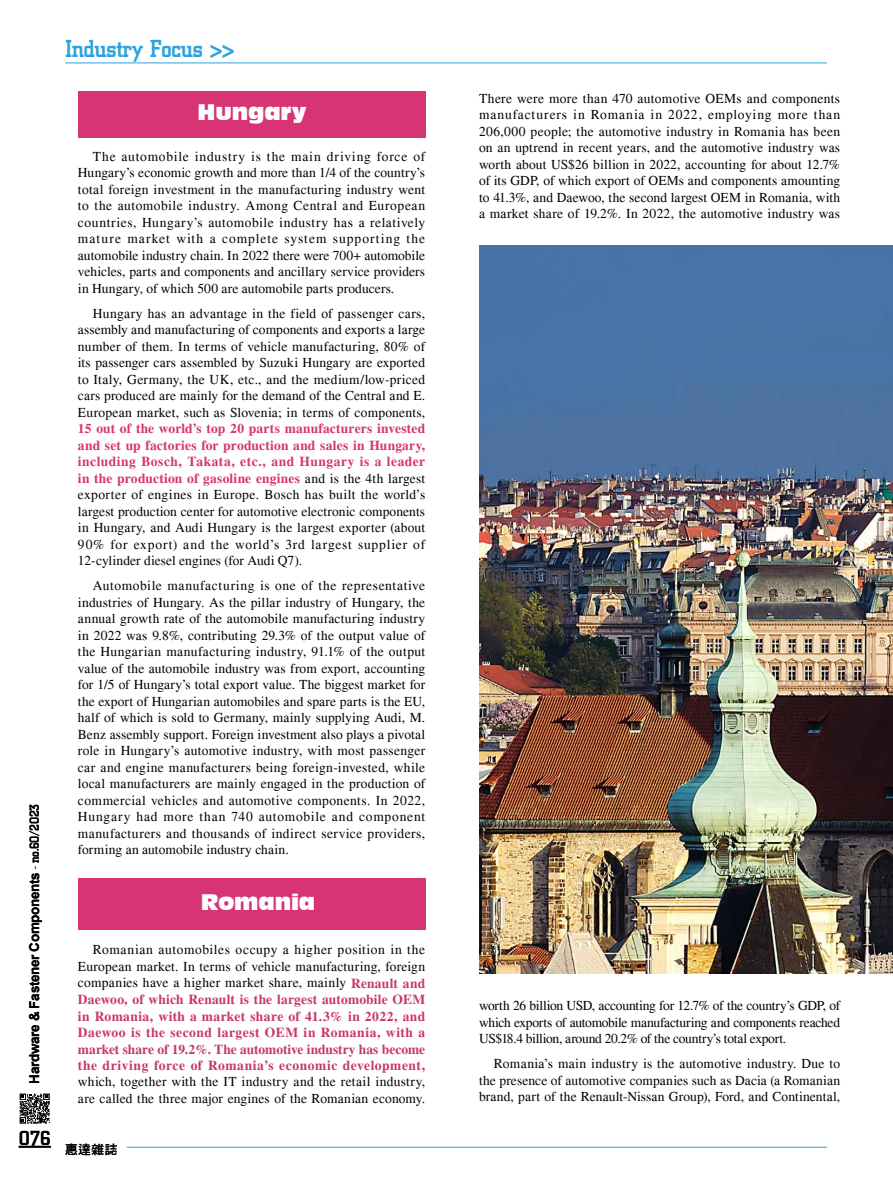
<style>
.page{position:relative;width:893px;height:1191px;background:#fff}
.page>*{position:absolute;margin:0;border:0;box-sizing:border-box;transform-origin:0 0}
.t1{font:500 25.5px "City D";letter-spacing:-.025em;color:#2da3dd}
.t2{font:21px "Incised 901 BT Compact";letter-spacing:-.005em;color:#fff}
.t3{font:500 21px "City D";color:#000}
.t4{font:13.5px/16.5px "Times";letter-spacing:.01em;color:#030104;text-align:justify}
.t5{font:700 13.5px/16.5px "Times";letter-spacing:.04em;color:#c9356e;text-align:justify}
.t6{font:700 13.5px "Arial";letter-spacing:-.025em;color:#000}
.t7{font:12.75px "DF Hei Std W7";color:#000}
.s1{font-family:"City D";font-weight:500}
.s2{font-weight:700;color:#d73375}
.s3{font-weight:400;color:#030104}
</style>
<div class="page">
<div style="left:78px;top:878px;width:347px;height:51px;background:#d73375"></div>
<img style="left:479px;top:246px;width:414px;height:727px">
<div style="left:78px;top:91px;width:347px;height:47px;background:#d73375"></div>
<hr style="left:19px;top:1145px;width:32px;height:2px;background:#000">
<hr style="left:65px;top:63px;width:762px;height:1px;background:#2da3dd">
<hr style="left:127px;top:1147px;width:700px;height:1px;background:#2da3dd">
<svg style="left:20px;top:1093px;width:30px;height:30px"></svg>
<h1 class="t1" style="left:65px;top:35px;width:171px">Industry Focus &gt;&gt;</h1>
<p class="t6" style="left:25px;top:1083px;width:281px;rotate:-90deg">Hardware &amp; Fastener Components <span class="s1">- no.60/2023</span></p>
<h2 class="t3" style="left:19px;top:1126px;width:34px">076</h2>
<h2 class="t2" style="left:198px;top:100px;width:110px">Hungary</h2>
<p class="t4" style="left:78px;top:148px;width:349px;text-indent:15px">The automobile industry is the main driving force of Hungary’s economic growth and more than 1/4 of the country’s total foreign investment in the manufacturing industry went to the automobile industry. Among Central and European countries, Hungary’s automobile industry has a relatively mature market with a complete system supporting the automobile industry chain. In 2022 there were 700+ automobile vehicles, parts and components and ancillary service providers in Hungary, of which 500 are automobile parts producers.</p>
<p class="t4" style="left:78px;top:305px;width:349px;text-indent:15px">Hungary has an advantage in the field of passenger cars, assembly and manufacturing of components and exports a large number of them. In terms of vehicle manufacturing, 80% of its passenger cars assembled by Suzuki Hungary are exported to Italy, Germany, the UK, etc., and the medium/low-priced cars produced are mainly for the demand of the Central and E.<br>European market, such as Slovenia; in terms of components,</p>
<p class="t4" style="left:78px;top:420px;width:349px"><span class="s2">15 out of the world’s top 20 parts manufacturers invested and set up factories for production and sales in Hungary, including Bosch, Takata, etc., and Hungary is a leader in the production of gasoline engines</span> and is the 4th largest exporter of engines in Europe. Bosch has built the world’s largest production center for automotive electronic components in Hungary, and Audi Hungary is the largest exporter (about 90% for export) and the world’s 3rd largest supplier of 12-cylinder diesel engines (for Audi Q7).</p>
<p class="t4" style="left:78px;top:577px;width:349px;text-indent:15px">Automobile manufacturing is one of the representative industries of Hungary. As the pillar industry of Hungary, the annual growth rate of the automobile manufacturing industry in 2022 was 9.8%, contributing 29.3% of the output value of the Hungarian manufacturing industry, 91.1% of the output value of the automobile industry was from export, accounting for 1/5 of Hungary’s total export value. The biggest market for the export of Hungarian automobiles and spare parts is the EU, half of which is sold to Germany, mainly supplying Audi, M.<br>Benz assembly support. Foreign investment also plays a pivotal role in Hungary’s automotive industry, with most passenger car and engine manufacturers being foreign-invested, while local manufacturers are mainly engaged in the production of commercial vehicles and automotive components. In 2022, Hungary had more than 740 automobile and component manufacturers and thousands of indirect service providers, forming an automobile industry chain.</p>
<h2 class="t2" style="left:201px;top:889px;width:116px">Romania</h2>
<p class="t5" style="left:78px;top:941px;width:349px;text-indent:15px"><span class="s3">Romanian automobiles occupy a higher position in the European market. In terms of vehicle manufacturing, foreign companies have a higher market share, mainly</span> Renault and Daewoo, of which Renault is the largest automobile OEM in Romania, with a market share of 41.3% in 2022, and Daewoo is the second largest OEM in Romania, with a market share of 19.2%. The automotive industry has become the driving force of Romania’s economic development,</p>
<p class="t4" style="left:78px;top:1073px;width:349px">which, together with the IT industry and the retail industry, are called the three major engines of the Romanian economy.</p>
<p class="t7" style="left:65px;top:1142px;width:54px">惠達雜誌</p>
<p class="t4" style="left:479px;top:90px;width:363px">There were more than 470 automotive OEMs and components manufacturers in Romania in 2022, employing more than 206,000 people; the automotive industry in Romania has been on an uptrend in recent years, and the automotive industry was worth about US$26 billion in 2022, accounting for about 12.7% of its GDP, of which export of OEMs and components amounting to 41.3%, and Daewoo, the second largest OEM in Romania, with a market share of 19.2%. In 2022, the automotive industry was</p>
<p class="t4" style="left:479px;top:997px;width:363px">worth 26 billion USD, accounting for 12.7% of the country’s GDP, of which exports of automobile manufacturing and components reached US$18.4 billion, around 20.2% of the country’s total export.</p>
<p class="t4" style="left:479px;top:1055px;width:363px;text-indent:15px">Romania’s main industry is the automotive industry. Due to the presence of automotive companies such as Dacia (a Romanian brand, part of the Renault-Nissan Group), Ford, and Continental,</p>
</div>
